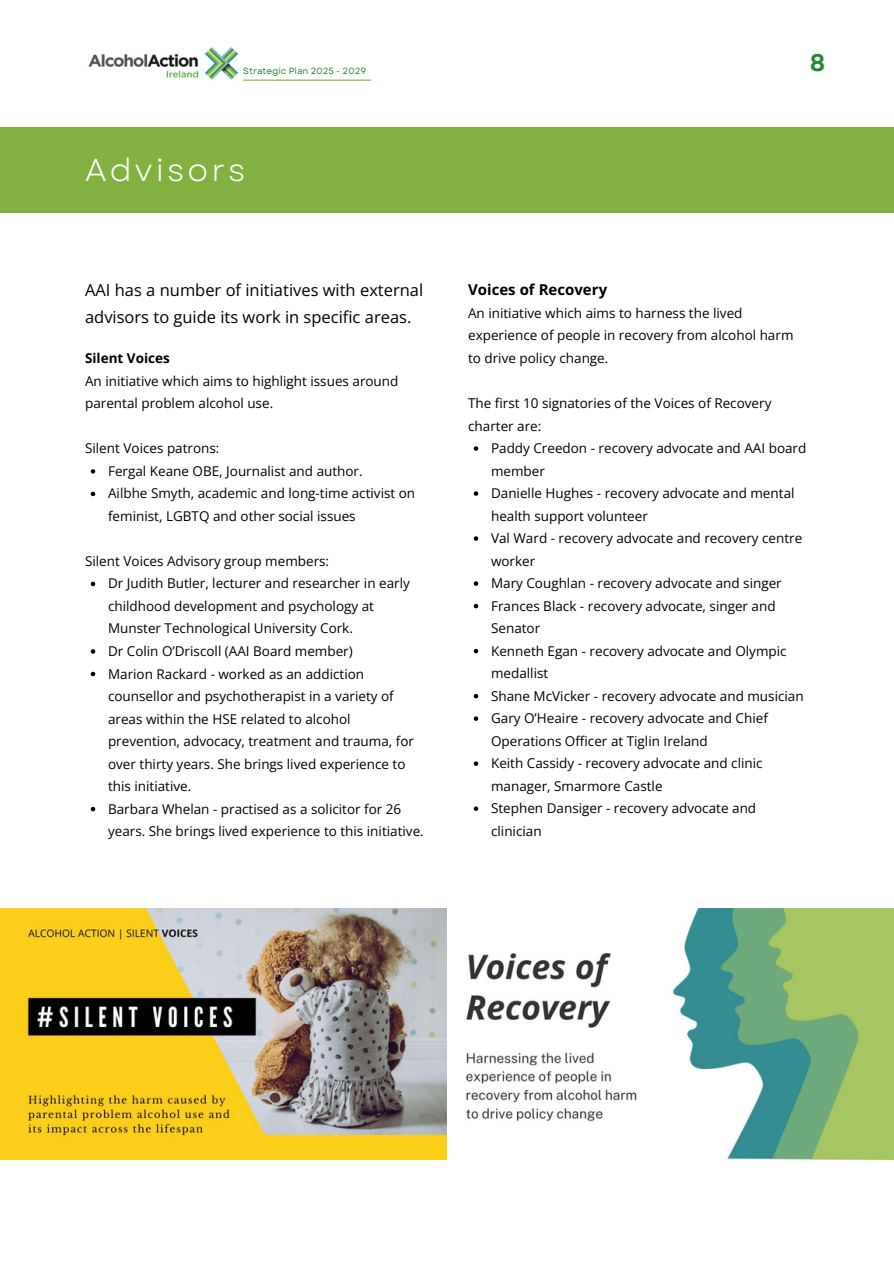
<style>
.page{position:relative;width:894px;height:1264px;background:#fff}
.page>*{position:absolute;margin:0;border:0;box-sizing:border-box;transform-origin:0 0}
.t1{font:31.5px "Garet";letter-spacing:.1em;color:#fff}
.t2{font:700 24px "Garet";color:#258633}
.t3{font:16.5px/27px "Open Sans";color:#000}
.t4{font:700 15px "Open Sans";color:#000}
.t5{font:13.5px/22.5px "Open Sans";color:#000}
.t6{font:9px "Garet";color:#258633}
.s1{font-weight:700}
</style>
<div class="page">
<div style="left:0;top:128px;width:893px;height:85px;background:#81b141"></div>
<img style="left:88px;top:47px;width:169px;height:33px">
<hr style="left:243px;top:80px;width:128px;height:1px;background:#81b141">
<img style="left:0;top:908px;width:893px;height:251px">
<svg style="left:473px;top:446px;width:5px;height:5px"></svg>
<svg style="left:473px;top:491px;width:5px;height:5px"></svg>
<svg style="left:473px;top:536px;width:5px;height:5px"></svg>
<svg style="left:473px;top:581px;width:5px;height:5px"></svg>
<svg style="left:473px;top:604px;width:5px;height:4px"></svg>
<svg style="left:473px;top:649px;width:5px;height:4px"></svg>
<svg style="left:473px;top:694px;width:5px;height:4px"></svg>
<svg style="left:473px;top:716px;width:5px;height:5px"></svg>
<svg style="left:473px;top:761px;width:5px;height:5px"></svg>
<svg style="left:473px;top:806px;width:5px;height:5px"></svg>
<svg style="left:91px;top:469px;width:4px;height:4px"></svg>
<svg style="left:91px;top:491px;width:4px;height:5px"></svg>
<svg style="left:91px;top:581px;width:4px;height:5px"></svg>
<svg style="left:91px;top:649px;width:4px;height:4px"></svg>
<svg style="left:91px;top:671px;width:4px;height:5px"></svg>
<svg style="left:91px;top:806px;width:4px;height:5px"></svg>
<p class="t6" style="left:243px;top:65px;width:124px">Strategic Plan 2025 - 2029</p>
<p class="t1" style="left:85px;top:147px;width:162px">Advisors</p>
<p class="t3" style="left:85px;top:276px;width:339px">AAI has a number of initiatives with external advisors to guide its work in specific areas.</p>
<h3 class="t5" style="left:85px;top:347px;width:315px"><span class="s1">Silent Voices<br></span>An initiative which aims to highlight issues around parental problem alcohol use.</h3>
<h3 class="t5" style="left:85px;top:437px;width:136px">Silent Voices patrons:</h3>
<p class="t5" style="left:108px;top:459px;width:256px">Fergal Keane OBE, Journalist and author.</p>
<p class="t5" style="left:108px;top:482px;width:308px">Ailbhe Smyth, academic and long-time activist on feminist, LGBTQ and other social issues</p>
<p class="t5" style="left:85px;top:549px;width:245px">Silent Voices Advisory group members:</p>
<p class="t5" style="left:108px;top:572px;width:303px">Dr Judith Butler, lecturer and researcher in early childhood development and psychology at<br>Munster Technological University Cork.</p>
<p class="t5" style="left:108px;top:639px;width:246px">Dr Colin O’Driscoll (AAI Board member)</p>
<p class="t5" style="left:108px;top:662px;width:307px">Marion Rackard - worked as an addiction counsellor and psychotherapist in a variety of areas within the HSE related to alcohol prevention, advocacy, treatment and trauma, for over thirty years. She brings lived experience to this initiative.</p>
<p class="t5" style="left:108px;top:797px;width:317px">Barbara Whelan - practised as a solicitor for 26 years. She brings lived experience to this initiative.</p>
<p class="t2" style="left:809px;top:45px;width:16px">8</p>
<p class="t4" style="left:468px;top:279px;width:140px">Voices of Recovery</p>
<p class="t5" style="left:468px;top:301px;width:327px">An initiative which aims to harness the lived experience of people in recovery from alcohol harm to drive policy change.</p>
<h1 class="t5" style="left:468px;top:391px;width:305px">The first 10 signatories of the Voices of Recovery charter are:</h1>
<h2 class="t5" style="left:491px;top:436px;width:317px">Paddy Creedon - recovery advocate and AAI board member</h2>
<h3 class="t5" style="left:491px;top:481px;width:305px">Danielle Hughes - recovery advocate and mental health support volunteer</h3>
<h3 class="t5" style="left:491px;top:526px;width:313px">Val Ward - recovery advocate and recovery centre worker</h3>
<p class="t5" style="left:491px;top:571px;width:292px">Mary Coughlan - recovery advocate and singer</p>
<p class="t5" style="left:491px;top:594px;width:286px">Frances Black - recovery advocate, singer and<br>Senator</p>
<h3 class="t5" style="left:491px;top:639px;width:297px">Kenneth Egan - recovery advocate and Olympic medallist</h3>
<p class="t5" style="left:491px;top:684px;width:314px">Shane McVicker - recovery advocate and musician</p>
<p class="t5" style="left:491px;top:706px;width:278px">Gary O’Heaire - recovery advocate and Chief<br>Operations Officer at Tiglin Ireland</p>
<p class="t5" style="left:491px;top:751px;width:273px">Keith Cassidy - recovery advocate and clinic manager, Smarmore Castle</p>
<p class="t5" style="left:491px;top:796px;width:266px">Stephen Dansiger - recovery advocate and clinician</p>
</div>
